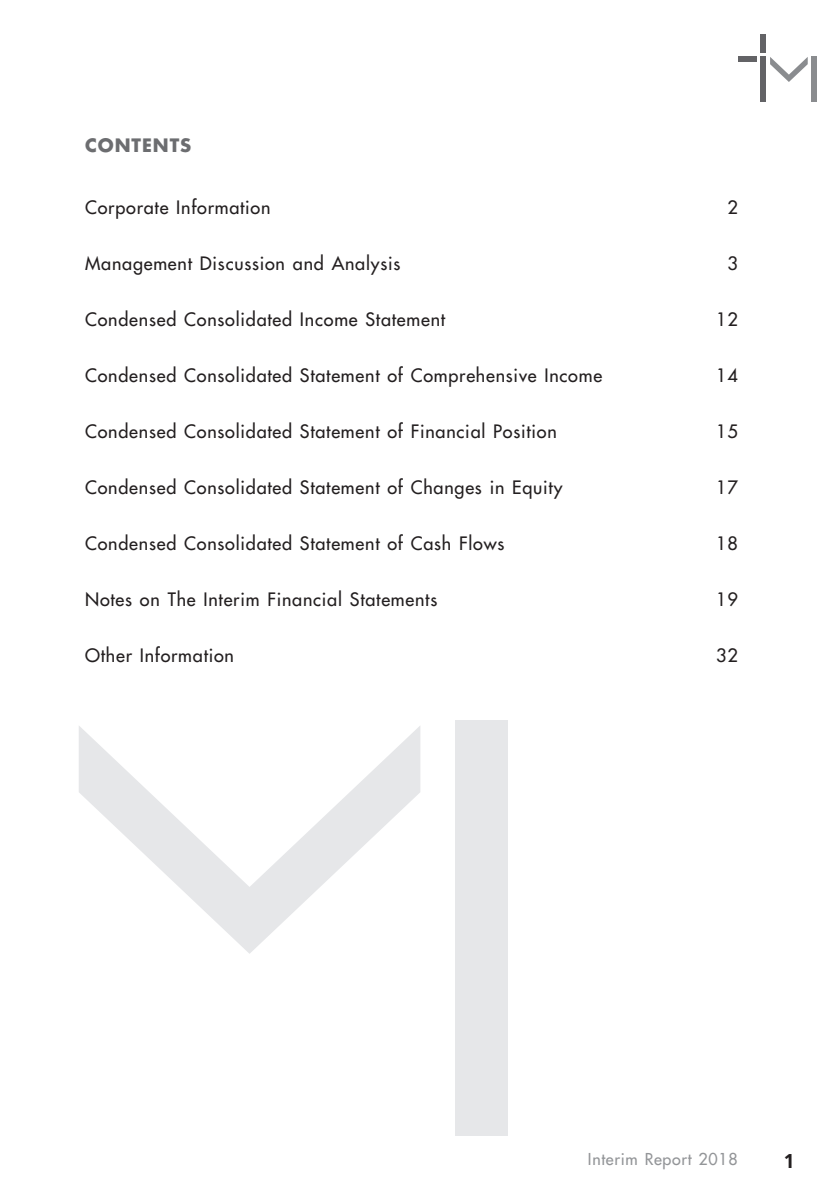
<style>
.page{position:relative;width:840px;height:1191px;background:#fff}
.page>*{position:absolute;margin:0;border:0;box-sizing:border-box;transform-origin:0 0}
.t1{font:700 20px "Frutiger";color:#231f20}
.t2{font:18px "Futura";letter-spacing:.045em;color:#231f20}
.t3{font:700 18px "Futura";letter-spacing:.05em;color:#6c6d70}
.t4{font:16px "Futura";letter-spacing:.045em;color:#939598}
</style>
<div class="page">
<div style="left:811px;top:56px;width:5px;height:46px;background:#8a8c8f"></div>
<div style="left:760px;top:56px;width:5px;height:46px;background:#636366"></div>
<div style="left:737px;top:56px;width:19px;height:6px;background:#636366"></div>
<div style="left:760px;top:34px;width:5px;height:18px;background:#636366"></div>
<svg style="left:770px;top:57px;width:37px;height:25px"></svg>
<div style="left:455px;top:720px;width:52px;height:416px;background:#e6e7e9"></div>
<svg style="left:79px;top:726px;width:341px;height:228px"></svg>
<p class="t3" style="left:85px;top:133px;width:108px">CONTENTS</p>
<p class="t2" style="left:85px;top:196px;width:187px">Corporate Information</p>
<p class="t2" style="left:727px;top:196px;width:12px">2</p>
<p class="t2" style="left:85px;top:252px;width:316px">Management Discussion and Analysis</p>
<p class="t2" style="left:727px;top:252px;width:12px">3</p>
<p class="t2" style="left:85px;top:308px;width:361px">Condensed Consolidated Income Statement</p>
<p class="t2" style="left:715px;top:308px;width:23px">12</p>
<p class="t2" style="left:85px;top:364px;width:518px">Condensed Consolidated Statement of Comprehensive Income</p>
<p class="t2" style="left:715px;top:364px;width:23px">14</p>
<p class="t2" style="left:85px;top:420px;width:473px">Condensed Consolidated Statement of Financial Position</p>
<p class="t2" style="left:715px;top:420px;width:23px">15</p>
<p class="t2" style="left:85px;top:476px;width:478px">Condensed Consolidated Statement of Changes in Equity</p>
<p class="t2" style="left:715px;top:476px;width:23px">17</p>
<p class="t2" style="left:85px;top:532px;width:420px">Condensed Consolidated Statement of Cash Flows</p>
<p class="t2" style="left:715px;top:532px;width:23px">18</p>
<p class="t2" style="left:85px;top:588px;width:353px">Notes on The Interim Financial Statements</p>
<p class="t2" style="left:715px;top:588px;width:23px">19</p>
<p class="t2" style="left:85px;top:644px;width:150px">Other Information</p>
<p class="t2" style="left:715px;top:644px;width:23px">32</p>
<p class="t4" style="left:587px;top:1149px;width:151px">Interim Report 2018</p>
<p class="t1" style="left:782px;top:1149px;width:13px">1</p>
</div>
